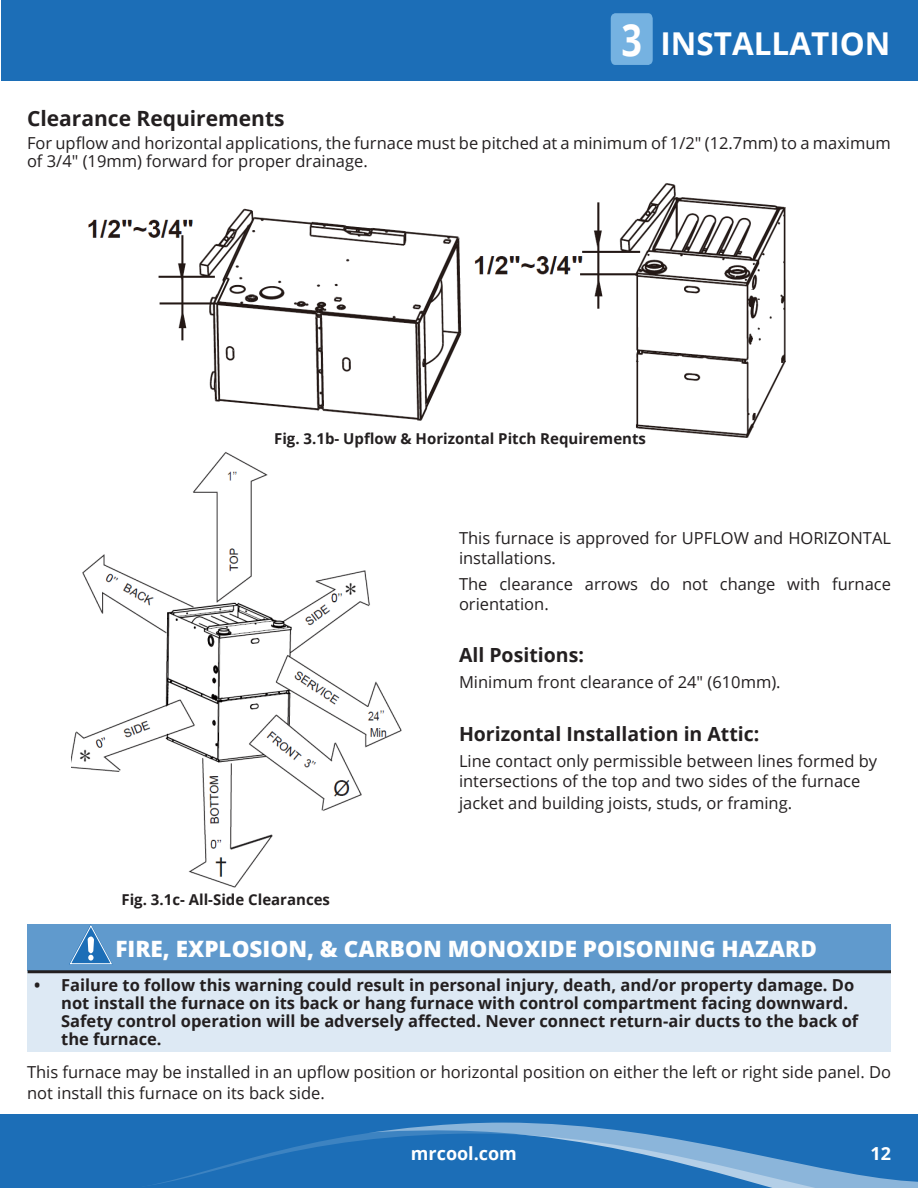
<style>
.page{position:relative;width:918px;height:1188px;background:#fff}
.page>*{position:absolute;margin:0;border:0;box-sizing:border-box;transform-origin:0 0}
.t1{font:700 44.4px "Open Sans";color:#fff;scale:.81 1}
.t2{font:700 31.5px "Open Sans";color:#fff}
.t3{font:800 22.5px "Open Sans";color:#fff}
.t4{font:700 21px "Open Sans";color:#231f20}
.t5{font:700 19.5px "Open Sans";color:#231f20}
.t6{font:700 18px "Open Sans";color:#fff}
.t7{font:16.5px/19.5px "Open Sans";color:#231f20}
.t8{font:700 16.5px/18px "Open Sans";color:#231f20}
.t9{font:700 15px "Open Sans";color:#231f20}
</style>
<div class="page">
<div style="left:0;top:1114px;width:918px;height:74px;background:#1c6eb7"></div>
<div style="left:1px;top:0;width:917px;height:81px;background:#1c6eb7"></div>
<svg style="left:153px;top:1122px;width:765px;height:66px"></svg>
<img style="left:71px;top:452px;width:331px;height:436px">
<img style="left:474px;top:183px;width:312px;height:255px">
<img style="left:88px;top:208px;width:374px;height:213px">
<div style="left:27px;top:924px;width:863px;height:48px;background:#609acd"></div>
<div style="left:27px;top:972px;width:864px;height:80px;background:#dde9f4"></div>
<hr style="left:28px;top:970px;width:863px;height:3px;background:#231f20">
<svg style="left:69px;top:924px;width:44px;height:41px"></svg>
<svg style="left:611px;top:13px;width:42px;height:52px"></svg>
<div style="left:611px;top:22px;width:41px;height:35px;background:#75b2e1"></div>
<p class="t1" style="left:621px;top:8px;width:27px">3</p>
<p class="t2" style="left:660px;top:21px;width:232px">INSTALLATION</p>
<p class="t4" style="left:27px;top:104px;width:259px">Clearance Requirements</p>
<p class="t7" style="left:27px;top:134px;width:865px;line-height:18px">For upflow and horizontal applications, the furnace must be pitched at a minimum of 1/2" (12.7mm) to a maximum of 3/4" (19mm) forward for proper drainage.</p>
<p class="t9" style="left:274px;top:428px;width:373px">Fig. 3.1b- Upflow &amp; Horizontal Pitch Requirements</p>
<p class="t9" style="left:122px;top:888px;width:210px">Fig. 3.1c- All-Side Clearances</p>
<p class="t7" style="left:459px;top:528px;width:434px">This furnace is approved for UPFLOW and HORIZONTAL installations.</p>
<p class="t7" style="left:459px;top:574px;width:434px">The clearance arrows do not change with furnace orientation.</p>
<p class="t5" style="left:459px;top:641px;width:126px">All Positions:</p>
<p class="t7" style="left:459px;top:672px;width:323px">Minimum front clearance of 24" (610mm).</p>
<p class="t5" style="left:459px;top:720px;width:302px">Horizontal Installation in Attic:</p>
<p class="t7" style="left:459px;top:751px;width:420px">Line contact only permissible between lines formed by intersections of the top and two sides of the furnace</p>
<p class="t7" style="left:459px;top:793px;width:335px">jacket and building joists, studs, or framing.</p>
<p class="t3" style="left:115px;top:931px;width:703px">FIRE, EXPLOSION, &amp; CARBON MONOXIDE POISONING HAZARD</p>
<p class="t8" style="left:61px;top:976px;width:799px;text-indent:-27px">• Failure to follow this warning could result in personal injury, death, and/or property damage. Do not install the furnace on its back or hang furnace with control compartment facing downward.<br>Safety control operation will be adversely affected. Never connect return-air ducts to the back of the furnace.</p>
<p class="t7" style="left:27px;top:1061px;width:865px;line-height:21px">This furnace may be installed in an upflow position or horizontal position on either the left or right side panel. Do not install this furnace on its back side.</p>
<p class="t6" style="left:411px;top:1140px;width:108px">mrcool.com</p>
<p class="t6" style="left:870px;top:1140px;width:22px">12</p>
</div>
